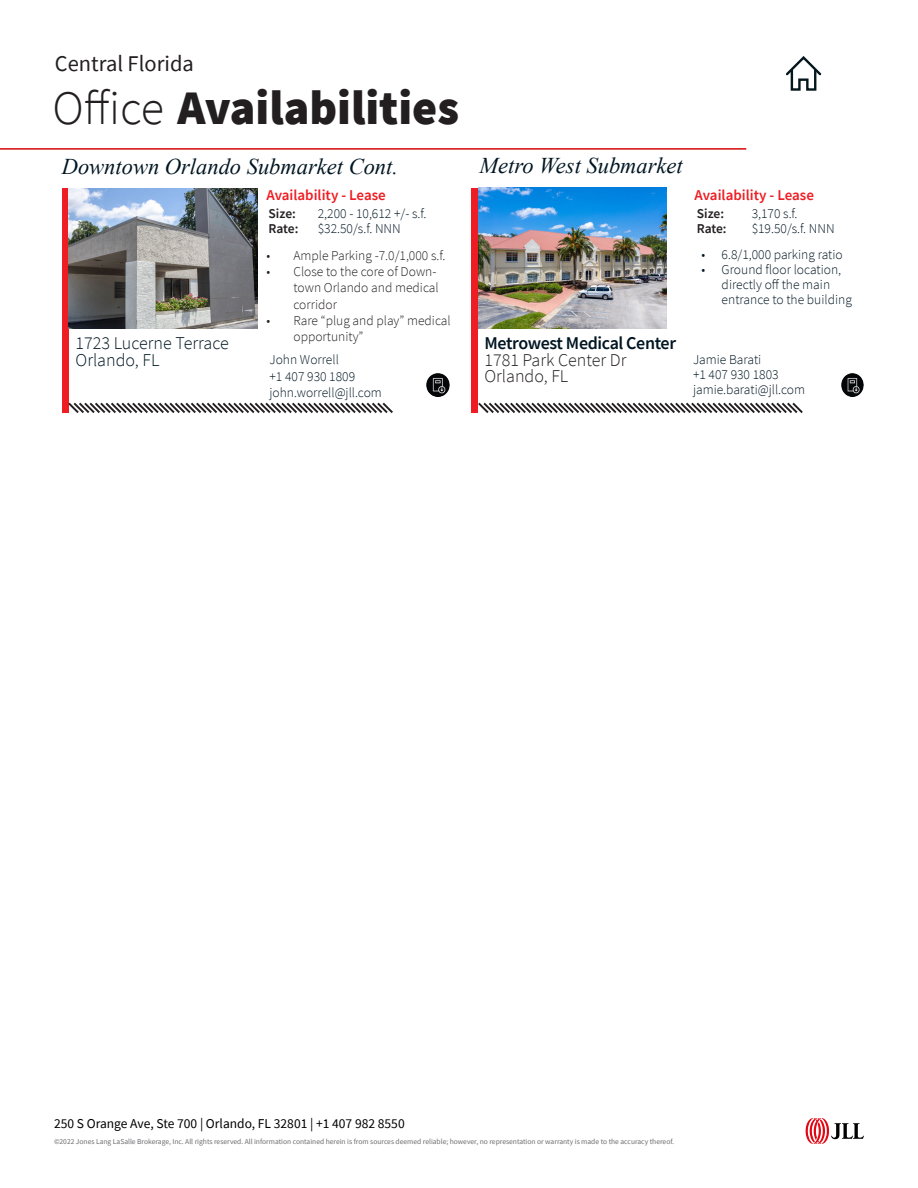
<style>
.page{position:relative;width:918px;height:1188px;background:#fff}
.page>*{position:absolute;margin:0;border:0;box-sizing:border-box;transform-origin:0 0}
.t1{font:900 48px "Source Sans Pro";color:#231f20}
.Submarket{font:italic 22.5px "Times New Roman";color:#011622}
.t2{font:22.5px "Source Sans Pro";color:#231f20}
.Property_Name{font:300 18px "Source Sans Pro";color:#011622}
.Address{font:300 18px "Source Sans Pro";color:#231f20}
.Property_Name-2{font:600 18px "Source Sans Pro";letter-spacing:-.02em;color:#011622}
.Availability_Header{font:600 15px "Source Sans Pro";color:#ee1d23}
.Broker_info{font:300 13.5px/15px "Source Sans Pro";color:#011622}
.t3{font:300 13.5px/16.2px "Source Sans Pro";color:#231f20}
.t4{font:13.5px "Source Sans Pro";color:#000}
.Availability_Text_Ne{font:300 13.5px "Source Sans Pro";color:#011622}
.Availability_text{font:300 13.5px "Source Sans Pro";color:#011622}
.Availability_Sub__Si{font:600 13.5px "Source Sans Pro";letter-spacing:-.01em;color:#231f20}
.t5{font:7.5px "Source Sans Pro";color:#6c6d70}
.s1{font-weight:300}
</style>
<div class="page">
<svg style="left:806px;top:1118px;width:58px;height:26px"></svg>
<hr style="left:0;top:148px;width:746px;height:2px;background:#d60808">
<svg style="left:786px;top:56px;width:35px;height:35px"></svg>
<div style="left:62px;top:188px;width:6px;height:225px;background:#ee1d23"></div>
<div style="left:472px;top:188px;width:6px;height:225px;background:#ee1d23"></div>
<svg style="left:68px;top:401px;width:325px;height:12px"></svg>
<svg style="left:478px;top:402px;width:325px;height:11px"></svg>
<img style="left:68px;top:188px;width:189px;height:141px">
<img style="left:427px;top:374px;width:22px;height:22px">
<img style="left:478px;top:188px;width:189px;height:141px">
<img style="left:841px;top:374px;width:23px;height:22px">
<p class="t2" style="left:55px;top:49px;width:140px">Central Florida</p>
<p class="t1" style="left:52px;top:75px;width:408px"><span class="s1">Office</span> Availabilities</p>
<p class="Submarket" style="left:62px;top:151px;width:338px">Downtown Orlando Submarket Cont.</p>
<p class="Availability_Header" style="left:266px;top:185px;width:121px">Availability - Lease</p>
<p class="Availability_Sub__Si" style="left:269px;top:205px;width:29px">Size:</p>
<p class="Availability_Text_Ne" style="left:318px;top:205px;width:110px">2,200 - 10,612 +/- s.f.</p>
<p class="Availability_Sub__Si" style="left:269px;top:219px;width:31px">Rate:</p>
<p class="Availability_Text_Ne" style="left:318px;top:220px;width:84px">$32.50/s.f. NNN</p>
<p class="t3" style="left:266px;top:247px;width:180px">• Ample Parking -7.0/1,000 s.f.</p>
<p class="t3" style="left:293px;top:264px;width:147px;text-indent:-27px">• Close to the core of Down&shy;town Orlando and medical corridor</p>
<p class="t3" style="left:293px;top:312px;width:159px;text-indent:-27px">• Rare “plug and play” medical opportunity”</p>
<p class="Property_Name" style="left:76px;top:332px;width:155px">1723 Lucerne Terrace</p>
<p class="Property_Name" style="left:76px;top:349px;width:85px">Orlando, FL</p>
<p class="Broker_info" style="left:269px;top:352px;width:114px;line-height:16.2px">John Worrell<br>+1 407 930 1809 john.worrell@jll.com</p>
<p class="Submarket" style="left:480px;top:150px;width:205px">Metro West Submarket</p>
<p class="Availability_Header" style="left:695px;top:185px;width:121px">Availability - Lease</p>
<p class="Availability_Sub__Si" style="left:697px;top:205px;width:29px">Size:</p>
<p class="Availability_text" style="left:752px;top:205px;width:47px">3,170 s.f.</p>
<p class="Availability_Sub__Si" style="left:697px;top:219px;width:31px">Rate:</p>
<p class="Availability_text" style="left:752px;top:220px;width:84px">$19.50/s.f. NNN</p>
<p class="Broker_info" style="left:701px;top:247px;width:143px">• 6.8/1,000 parking ratio</p>
<p class="Broker_info" style="left:722px;top:262px;width:132px;text-indent:-20px">• Ground floor location, directly off the main entrance to the building</p>
<p class="Property_Name-2" style="left:484px;top:332px;width:193px">Metrowest Medical Center</p>
<p class="Address" style="left:484px;top:349px;width:144px">1781 Park Center Dr</p>
<p class="Address" style="left:484px;top:365px;width:85px">Orlando, FL</p>
<p class="Broker_info" style="left:693px;top:353px;width:114px">Jamie Barati<br>+1 407 930 1803 jamie.barati@jll.com</p>
<p class="t4" style="left:54px;top:1115px;width:352px">250 S Orange Ave, Ste 700 | Orlando, FL 32801 | +1 407 982 8550</p>
<p class="t5" style="left:54px;top:1137px;width:622px">©2022 Jones Lang LaSalle Brokerage, Inc. All rights reserved. All information contained herein is from sources deemed reliable; however, no representation or warranty is made to the accuracy thereof.</p>
</div>
